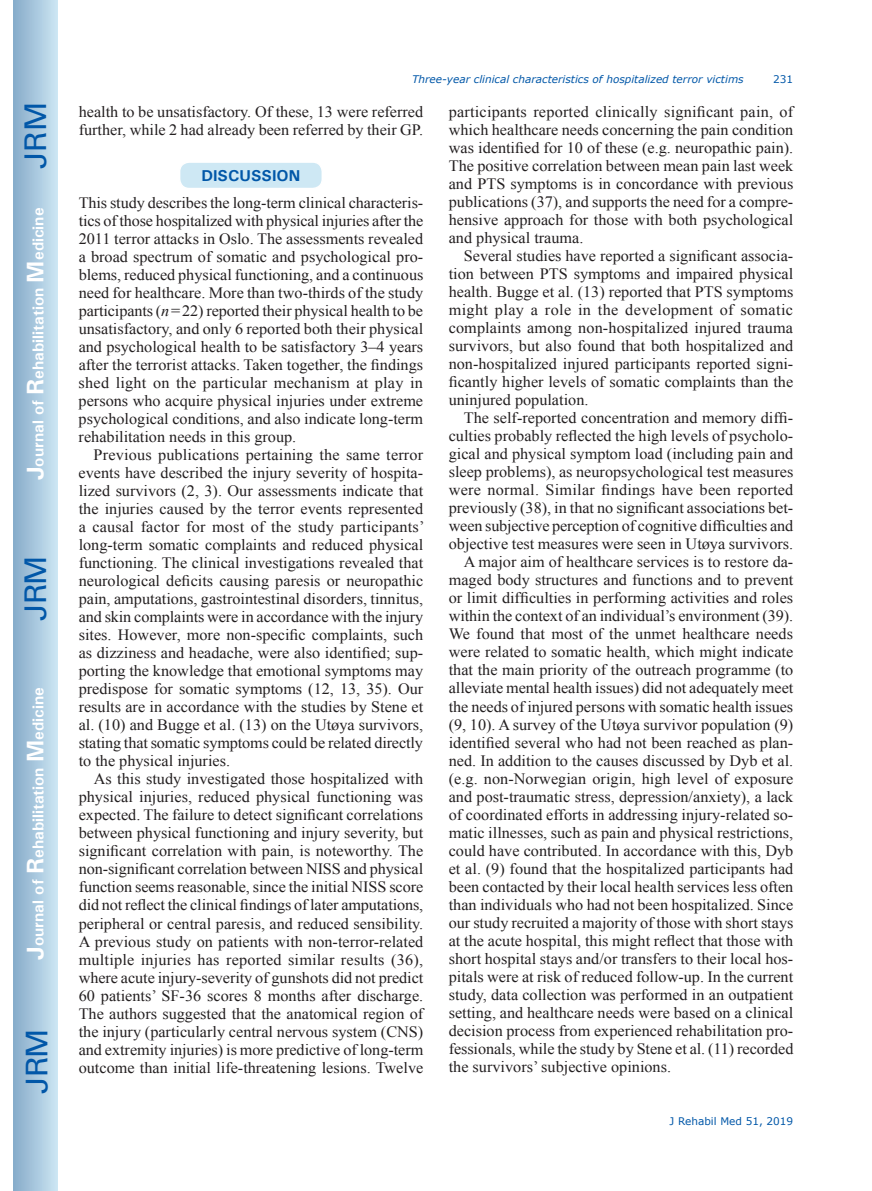
<style>
.page{position:relative;width:872px;height:1191px;background:#fff}
.page>*{position:absolute;margin:0;border:0;box-sizing:border-box;transform-origin:0 0}
.t1{font:30px "Univers";letter-spacing:-.03em;color:#0157a8}
.t2{font:15.75px/18px "Times New Roman";color:#231f20;text-align:justify}
.t3{font:700 15.75px "Univers";color:#fff}
.t4{font:700 15.75px "Univers";color:#0157a8}
.t5{font:italic 10.5px "Verdana";color:#0157a8}
.t6{font:10.5px "Verdana";color:#0157a8}
.s1{font-size:24px}
.s2{font-style:italic}
</style>
<div class="page">
<div style="left:14px;top:0;width:43px;height:1191px;background:linear-gradient(to right,#88acca,#cbe5f2)"></div>
<div style="left:180px;top:162px;width:142px;height:26px;background:#cee8f4;border-radius:10px"></div>
<div style="left:179px;top:161px;width:144px;height:28px;border:2px solid #fff;border-radius:10px"></div>
<h1 class="t1" style="left:18px;top:169px;width:68px;rotate:-90deg">JRM</h1>
<p class="t3" style="left:28px;top:480px;width:274px;rotate:-90deg"><span class="s1">J</span>ournal of <span class="s1">R</span>ehabilitation <span class="s1">M</span>edicine</p>
<h1 class="t1" style="left:18px;top:620px;width:67px;rotate:-90deg">JRM</h1>
<p class="t3" style="left:28px;top:959px;width:274px;rotate:-90deg"><span class="s1">J</span>ournal of <span class="s1">R</span>ehabilitation <span class="s1">M</span>edicine</p>
<h1 class="t1" style="left:19px;top:1093px;width:67px;rotate:-90deg">JRM</h1>
<p class="t5" style="left:412px;top:72px;width:333px">Three-year clinical characteristics of hospitalized terror victims</p>
<p class="t6" style="left:773px;top:72px;width:22px">231</p>
<p class="t2" style="left:79px;top:103px;width:346px">health to be unsatisfactory. Of these, 13 were referred further, while 2 had already been referred by their GP.</p>
<p class="t4" style="left:201px;top:166px;width:101px">DISCUSSION</p>
<p class="t2" style="left:79px;top:194px;width:346px">This study describes the long-term clinical characteris&shy;tics of those hospitalized with physical injuries after the 2011 terror attacks in Oslo. The assessments revealed a broad spectrum of somatic and psychological pro&shy;blems, reduced physical functioning, and a continuous need for healthcare. More than two-thirds of the study participants (<span class="s2">n</span>=22) reported their physical health to be unsatisfactory, and only 6 reported both their physical and psychological health to be satisfactory 3–4 years after the terrorist attacks. Taken together, the findings shed light on the particular mechanism at play in persons who acquire physical injuries under extreme psychological conditions, and also indicate long-term rehabilitation needs in this group.</p>
<p class="t2" style="left:79px;top:446px;width:347px;text-indent:15px">Previous publications pertaining the same terror events have described the injury severity of hospita&shy;lized survivors (2, 3). Our assessments indicate that the injuries caused by the terror events represented a causal factor for most of the study participants’ long-term somatic complaints and reduced physical functioning. The clinical investigations revealed that neurological deficits causing paresis or neuropathic pain, amputations, gastrointestinal disorders, tinnitus, and skin complaints were in accordance with the injury sites. However, more non-specific complaints, such as dizziness and headache, were also identified; sup&shy;porting the knowledge that emotional symptoms may predispose for somatic symptoms (12, 13, 35). Our results are in accordance with the studies by Stene et al. (10) and Bugge et al. (13) on the Utøya survivors, stating that somatic symptoms could be related directly to the physical injuries.</p>
<p class="t2" style="left:79px;top:770px;width:346px;text-indent:15px">As this study investigated those hospitalized with physical injuries, reduced physical functioning was expected. The failure to detect significant correlations between physical functioning and injury severity, but significant correlation with pain, is noteworthy. The non-significant correlation between NISS and physical function seems reasonable, since the initial NISS score did not reflect the clinical findings of later amputations, peripheral or central paresis, and reduced sensibility.<br>A previous study on patients with non-terror-related multiple injuries has reported similar results (36), where acute injury-severity of gunshots did not predict 60 patients’ SF-36 scores 8 months after discharge.<br>The authors suggested that the anatomical region of the injury (particularly central nervous system (CNS) and extremity injuries) is more predictive of long-term outcome than initial life-threatening lesions. Twelve</p>
<p class="t2" style="left:449px;top:103px;width:346px">participants reported clinically significant pain, of which healthcare needs concerning the pain condition was identified for 10 of these (e.g. neuropathic pain).<br>The positive correlation between mean pain last week and PTS symptoms is in concordance with previous publications (37), and supports the need for a compre&shy;hensive approach for those with both psychological and physical trauma.</p>
<p class="t2" style="left:449px;top:247px;width:346px;text-indent:15px">Several studies have reported a significant associa&shy;tion between PTS symptoms and impaired physical health. Bugge et al. (13) reported that PTS symptoms might play a role in the development of somatic complaints among non-hospitalized injured trauma survivors, but also found that both hospitalized and non-hospitalized injured participants reported signi&shy;ficantly higher levels of somatic complaints than the uninjured population.</p>
<p class="t2" style="left:464px;top:409px;width:331px">The self-reported concentration and memory diffi-</p>
<p class="t2" style="left:449px;top:427px;width:346px">culties probably reflected the high levels of psycholo-</p>
<p class="t2" style="left:449px;top:445px;width:346px">gical and physical symptom load (including pain and</p>
<p class="t2" style="left:449px;top:463px;width:346px">sleep problems), as neuropsychological test measures</p>
<p class="t2" style="left:449px;top:481px;width:346px">were normal. Similar findings have been reported</p>
<p class="t2" style="left:449px;top:499px;width:346px">previously (38), in that no significant associations bet-</p>
<p class="t2" style="left:449px;top:517px;width:346px">ween subjective perception of cognitive difficulties and</p>
<p class="t2" style="left:449px;top:535px;width:346px">objective test measures were seen in Utøya survivors.</p>
<p class="t2" style="left:464px;top:553px;width:331px">A major aim of healthcare services is to restore da-</p>
<p class="t2" style="left:449px;top:571px;width:346px">maged body structures and functions and to prevent</p>
<p class="t2" style="left:449px;top:589px;width:346px">or limit difficulties in performing activities and roles</p>
<p class="t2" style="left:449px;top:607px;width:346px">within the context of an individual’s environment (39).</p>
<p class="t2" style="left:449px;top:625px;width:346px">We found that most of the unmet healthcare needs</p>
<p class="t2" style="left:449px;top:643px;width:346px">were related to somatic health, which might indicate</p>
<p class="t2" style="left:449px;top:661px;width:346px">that the main priority of the outreach programme (to</p>
<p class="t2" style="left:449px;top:679px;width:346px">alleviate mental health issues) did not adequately meet</p>
<p class="t2" style="left:449px;top:697px;width:346px">the needs of injured persons with somatic health issues</p>
<p class="t2" style="left:449px;top:715px;width:346px">(9, 10). A survey of the Utøya survivor population (9)</p>
<p class="t2" style="left:449px;top:733px;width:346px">identified several who had not been reached as plan-</p>
<p class="t2" style="left:449px;top:751px;width:346px">ned. In addition to the causes discussed by Dyb et al.</p>
<p class="t2" style="left:449px;top:769px;width:346px">(e.g. non-Norwegian origin, high level of exposure</p>
<p class="t2" style="left:449px;top:787px;width:346px">and post-traumatic stress, depression/anxiety), a lack</p>
<p class="t2" style="left:449px;top:805px;width:346px">of coordinated efforts in addressing injury-related so-</p>
<p class="t2" style="left:449px;top:823px;width:346px">matic illnesses, such as pain and physical restrictions,</p>
<p class="t2" style="left:449px;top:841px;width:346px">could have contributed. In accordance with this, Dyb</p>
<p class="t2" style="left:449px;top:859px;width:346px">et al. (9) found that the hospitalized participants had</p>
<p class="t2" style="left:449px;top:877px;width:346px">been contacted by their local health services less often</p>
<p class="t2" style="left:449px;top:895px;width:346px">than individuals who had not been hospitalized. Since</p>
<p class="t2" style="left:449px;top:913px;width:346px">our study recruited a majority of those with short stays</p>
<p class="t2" style="left:449px;top:931px;width:346px">at the acute hospital, this might reflect that those with</p>
<p class="t2" style="left:449px;top:949px;width:346px">short hospital stays and/or transfers to their local hos-</p>
<p class="t2" style="left:449px;top:967px;width:346px">pitals were at risk of reduced follow-up. In the current</p>
<p class="t2" style="left:449px;top:985px;width:346px">study, data collection was performed in an outpatient</p>
<p class="t2" style="left:449px;top:1003px;width:346px">setting, and healthcare needs were based on a clinical</p>
<p class="t2" style="left:449px;top:1021px;width:346px">decision process from experienced rehabilitation pro-</p>
<p class="t2" style="left:449px;top:1039px;width:346px">fessionals, while the study by Stene et al. (11) recorded</p>
<p class="t2" style="left:449px;top:1057px;width:224px">the survivors’ subjective opinions.</p>
<p class="t6" style="left:669px;top:1114px;width:125px">J Rehabil Med 51, 2019</p>
</div>
